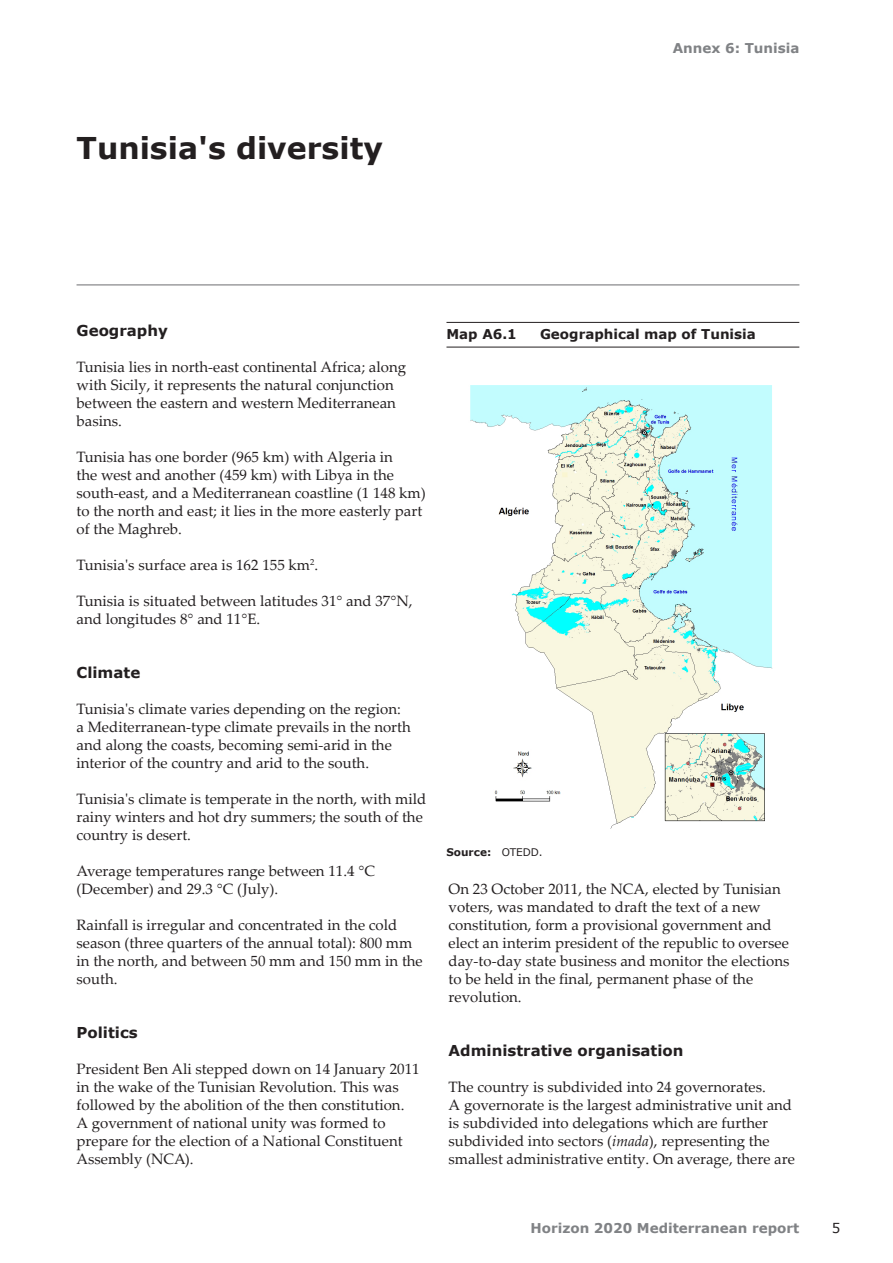
<style>
.page{position:relative;width:893px;height:1263px;background:#fff}
.page>*{position:absolute;margin:0;border:0;box-sizing:border-box;transform-origin:0 0}
.Chaptertitle{font:700 30px "Verdana";color:#231f20}
.Body_Text{font:15px/18px "Palatino Linotype";color:#231f20}
.Heading_2{font:700 15px "Verdana";color:#231f20}
.t1{font:700 13.5px "Verdana";color:#808285}
.Figure_Title{font:700 13.5px "Verdana";color:#231f20}
.t2{font:13.5px "Verdana";color:#231f20}
.Note_Source{font:700 10.5px "Verdana";color:#231f20}
.s1{font-weight:400}
.s2{font-style:italic}
</style>
<div class="page">
<hr style="left:77px;top:285px;width:722px;height:1px;background:#6c6d70">
<hr style="left:446px;top:322px;width:353px;height:1px;background:#231f20">
<hr style="left:446px;top:347px;width:353px;height:1px;background:#231f20">
<img style="left:470px;top:385px;width:303px;height:444px">
<p class="Chaptertitle" style="left:77px;top:127px;width:308px">Tunisia's diversity</p>
<p class="t1" style="left:673px;top:39px;width:128px">Annex 6: Tunisia</p>
<p class="Heading_2" style="left:77px;top:320px;width:93px">Geography</p>
<p class="Body_Text" style="left:77px;top:357px;width:331px">Tunisia lies in north-east continental Africa; along with Sicily, it represents the natural conjunction between the eastern and western Mediterranean basins.</p>
<p class="Body_Text" style="left:77px;top:447px;width:351px">Tunisia has one border (965 km) with Algeria in<br>the west and another (459 km) with Libya in the south‑east, and a Mediterranean coastline (1 148 km) to the north and east; it lies in the more easterly part of the Maghreb.</p>
<p class="Body_Text" style="left:77px;top:555px;width:243px">Tunisia's surface area is 162 155 km<sup>2</sup>.</p>
<p class="Body_Text" style="left:77px;top:591px;width:338px">Tunisia is situated between latitudes 31° and 37°N, and longitudes 8° and 11°E.</p>
<p class="Heading_2" style="left:77px;top:662px;width:65px">Climate</p>
<p class="Body_Text" style="left:77px;top:699px;width:336px">Tunisia's climate varies depending on the region: a Mediterranean-type climate prevails in the north and along the coasts, becoming semi-arid in the interior of the country and arid to the south.</p>
<p class="Body_Text" style="left:77px;top:789px;width:351px">Tunisia's climate is temperate in the north, with mild rainy winters and hot dry summers; the south of the country is desert.</p>
<p class="Body_Text" style="left:77px;top:861px;width:300px">Average temperatures range between 11.4 °C (December) and 29.3 °C (July).</p>
<p class="Body_Text" style="left:77px;top:915px;width:348px">Rainfall is irregular and concentrated in the cold season (three quarters of the annual total): 800 mm in the north, and between 50 mm and 150 mm in the south.</p>
<p class="Heading_2" style="left:77px;top:1022px;width:63px">Politics</p>
<p class="Body_Text" style="left:77px;top:1059px;width:345px">President Ben Ali stepped down on 14 January 2011 in the wake of the Tunisian Revolution. This was followed by the abolition of the then constitution.<br>A government of national unity was formed to prepare for the election of a National Constituent Assembly (NCA).</p>
<p class="Figure_Title" style="left:446px;top:324px;width:72px">Map A6.1</p>
<p class="Figure_Title" style="left:540px;top:324px;width:217px">Geographical map of Tunisia</p>
<p class="Note_Source" style="left:446px;top:845px;width:98px">Source: <span class="s1">OTEDD.</span></p>
<p class="Body_Text" style="left:449px;top:879px;width:342px">On 23 October 2011, the NCA, elected by Tunisian voters, was mandated to draft the text of a new constitution, form a provisional government and elect an interim president of the republic to oversee day-to-day state business and monitor the elections to be held in the final, permanent phase of the revolution.</p>
<p class="Heading_2" style="left:449px;top:1040px;width:236px">Administrative organisation</p>
<p class="Body_Text" style="left:449px;top:1077px;width:348px">The country is subdivided into 24 governorates.<br>A governorate is the largest administrative unit and is subdivided into delegations which are further subdivided into sectors (<span class="s2">imada</span>), representing the smallest administrative entity. On average, there are</p>
<p class="t1" style="left:530px;top:1219px;width:270px">Horizon 2020 Mediterranean report</p>
<p class="t2" style="left:832px;top:1219px;width:10px">5</p>
</div>
